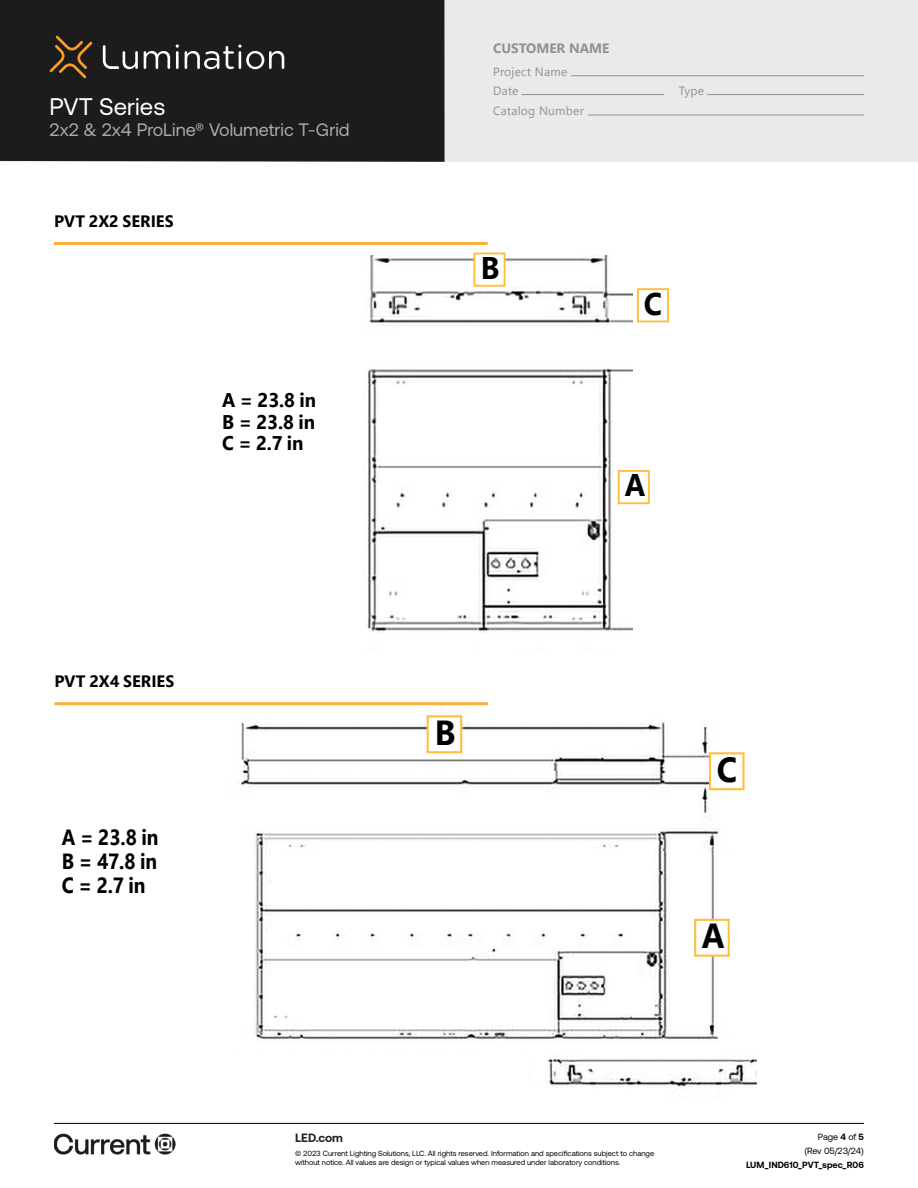
<style>
.page{position:relative;width:918px;height:1188px;background:#fff}
.page>*{position:absolute;margin:0;border:0;box-sizing:border-box;transform-origin:0 0}
.t1{font:700 34.8px "Segoe Pro";color:#000;scale:.93 1}
.t2{font:700 31.35px "Segoe Pro";color:#000;scale:.93 1}
.t3{font:24px "Aeonik";color:#fff}
.t4{font:700 21.9px/24.2px "Segoe Pro";color:#000;text-align:justify;scale:.88 1}
.t5{font:700 19.8px/21.8px "Segoe Pro";color:#000;text-align:justify;scale:.95 1}
.t6{font:18px "Aeonik";color:#aaa}
.t7{font:700 16.5px "Segoe Pro";color:#000}
.t8{font:700 13.5px "Segoe UI";color:#909191}
.t9{font:12px/19.5px "Segoe UI";letter-spacing:.02em;color:#909191}
.t10{font:700 12px "Aeonik";color:#202322}
.t11{font:700 9px "Aeonik";color:#000}
.t12{font:9px/14.1px "Aeonik";letter-spacing:-.005em;color:#000;text-align:right}
.t13{font:7.5px/9.8px "Aeonik";color:#000}
.s1{font-weight:700}
</style>
<div class="page">
<div style="left:0;top:0;width:918px;height:162px;background:#e9eae9"></div>
<div style="left:0;top:0;width:445px;height:162px;background:#1c1c1c"></div>
<hr style="left:571px;top:75px;width:293px;height:1px;background:#909191">
<hr style="left:522px;top:94px;width:142px;height:1px;background:#909191">
<hr style="left:707px;top:94px;width:157px;height:1px;background:#909191">
<hr style="left:588px;top:115px;width:276px;height:1px;background:#909191">
<svg style="left:144px;top:51px;width:26px;height:18px"></svg>
<hr style="left:176px;top:51px;width:3px;height:18px;background:#fff">
<svg style="left:176px;top:44px;width:3px;height:4px"></svg>
<svg style="left:185px;top:44px;width:99px;height:25px;background:#525252"></svg>
<svg style="left:103px;top:45px;width:35px;height:24px"></svg>
<svg style="left:50px;top:36px;width:42px;height:42px;background:#49361d"></svg>
<hr style="left:54px;top:1123px;width:810px;height:1px;background:#000">
<img style="left:54px;top:1133px;width:122px;height:22px">
<img style="left:197px;top:702px;width:559px;height:387px">
<div style="left:694px;top:919px;width:36px;height:38px;background:#fff;border:2px solid #ffbe3d"></div>
<div style="left:427px;top:715px;width:35px;height:38px;background:#fff;border:2px solid #ffbe3d"></div>
<div style="left:709px;top:752px;width:36px;height:38px;background:#fff;border:2px solid #ffbe3d"></div>
<hr style="left:54px;top:242px;width:434px;height:3px;background:#fbb040">
<img style="left:367px;top:256px;width:265px;height:375px">
<div style="left:618px;top:470px;width:32px;height:34px;background:#fff;border:2px solid #ffbe3d"></div>
<div style="left:473px;top:253px;width:32px;height:34px;background:#fff;border:2px solid #ffbe3d"></div>
<div style="left:637px;top:288px;width:32px;height:34px;background:#fff;border:2px solid #ffbe3d"></div>
<hr style="left:54px;top:702px;width:434px;height:3px;background:#fbb040">
<div style="left:222px;top:1055px;width:307px;height:33px;background:#fff"></div>
<h3 class="t3" style="left:50px;top:93px;width:117px">PVT Series</h3>
<h3 class="t6" style="left:50px;top:120px;width:302px">2x2 &amp; 2x4 ProLine® Volumetric T-Grid</h3>
<h3 class="t7" style="left:54px;top:210px;width:121px">PVT 2X2 SERIES</h3>
<h3 class="t5" style="left:222px;top:388px;width:100px">A = 23.8 in B = 23.8 in C = 2.7 in</h3>
<h3 class="t7" style="left:54px;top:670px;width:121px">PVT 2X4 SERIES</h3>
<h3 class="t4" style="left:62px;top:825px;width:111px">A = 23.8 in B = 47.8 in C = 2.7 in</h3>
<h3 class="t8" style="left:493px;top:36px;width:118px">CUSTOMER NAME</h3>
<h3 class="t9" style="left:493px;top:61px;width:76px">Project Name<br>Date</h3>
<h3 class="t9" style="left:493px;top:100px;width:92px">Catalog Number</h3>
<h3 class="t9" style="left:679px;top:81px;width:27px">Type</h3>
<h2 class="t2" style="left:481px;top:246px;width:22px">B</h2>
<h2 class="t2" style="left:644px;top:281px;width:21px">C</h2>
<h2 class="t2" style="left:625px;top:463px;width:24px">A</h2>
<h1 class="t1" style="left:435px;top:708px;width:24px">B</h1>
<h1 class="t1" style="left:717px;top:745px;width:23px">C</h1>
<h1 class="t1" style="left:702px;top:911px;width:26px">A</h1>
<h3 class="t10" style="left:295px;top:1131px;width:49px">LED.com</h3>
<p class="t13" style="left:295px;top:1148px;width:361px">© 2023 Current Lighting Solutions, LLC. All rights reserved. Information and specifications subject to change without notice. All values are design or typical values when measured under laboratory conditions.</p>
<p class="t12" style="left:804px;top:1130px;width:61px">Page <span class="s1">4</span> of <span class="s1">5 </span>(Rev 05/23/24)</p>
<p class="t11" style="left:746px;top:1160px;width:119px">LUM_IND610_PVT_spec_R06</p>
</div>
